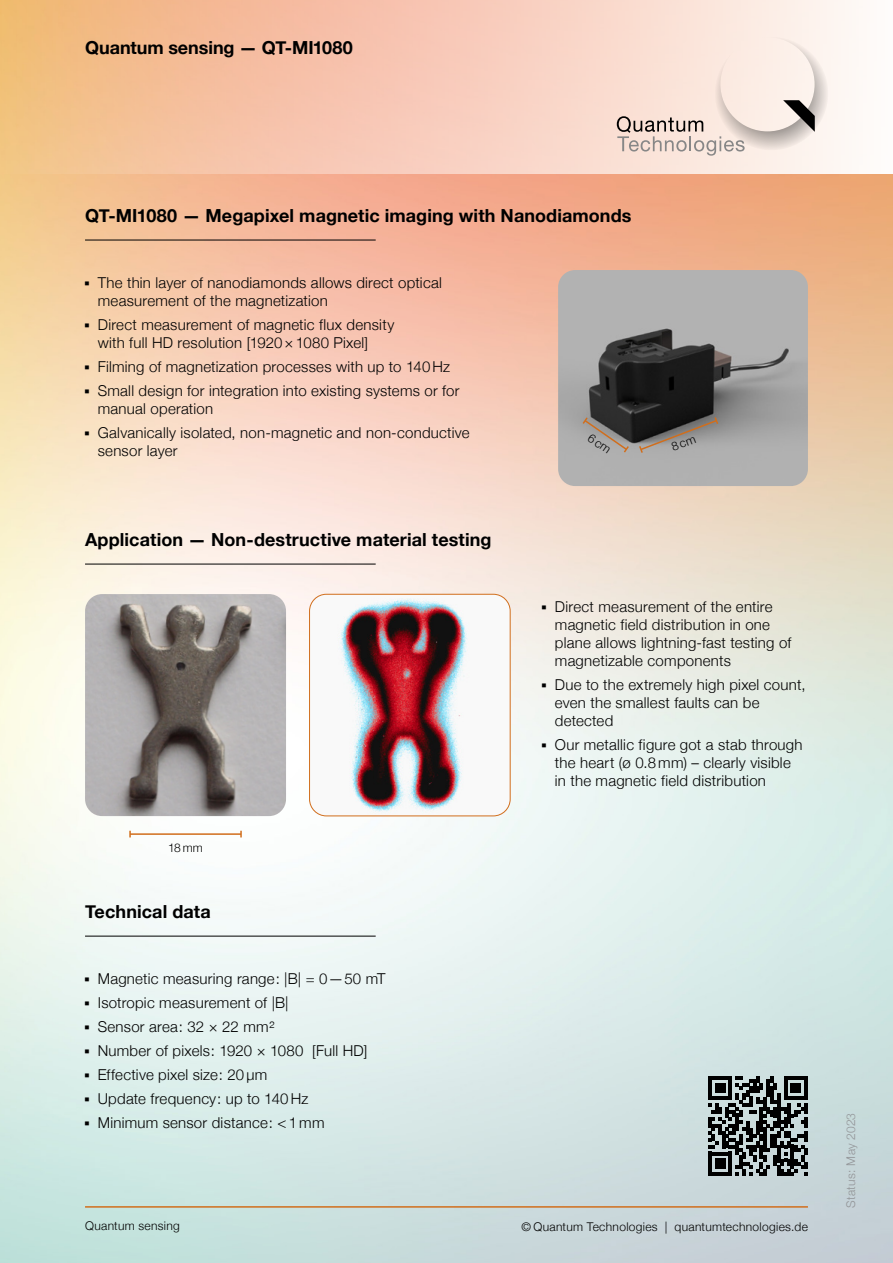
<style>
.page{position:relative;width:893px;height:1263px;background:#fff}
.page>*{position:absolute;margin:0;border:0;box-sizing:border-box;transform-origin:0 0}
.t1{font:700 18px "Helvetica Neue";letter-spacing:.005em;color:#000}
.t2{font:300 15px/18px "Helvetica Neue";letter-spacing:.015em;color:#000}
.t3{font:300 12px "Helvetica Neue";letter-spacing:.025em;color:#000}
.t4{font:300 12px "Helvetica Neue";letter-spacing:.015em;color:#929497}
</style>
<div class="page">
<img style="left:0;top:174px;width:893px;height:1089px">
<svg style="left:0;top:0;width:856px;height:174px;background:#f6cbb0"></svg>
<hr style="left:85px;top:1206px;width:723px;height:2px;background:#d16e1c">
<hr style="left:85px;top:240px;width:291px;height:1px;background:#000">
<hr style="left:85px;top:564px;width:291px;height:1px;background:#000">
<img style="left:85px;top:594px;width:201px;height:222px">
<img style="left:309px;top:594px;width:201px;height:222px">
<div style="left:309px;top:594px;width:201px;height:222px;border:1px solid #d16e1c;border-radius:17px"></div>
<hr style="left:130px;top:833px;width:111px;height:2px;background:#d16e1c">
<hr style="left:85px;top:936px;width:291px;height:1px;background:#000">
<img style="left:558px;top:270px;width:250px;height:216px">
<svg style="left:617px;top:36px;width:211px;height:120px;background:#ecdbd3"></svg>
<svg style="left:708px;top:1076px;width:100px;height:100px;background:#565e5e"></svg>
<svg style="left:85px;top:281px;width:4px;height:4px"></svg>
<svg style="left:85px;top:323px;width:4px;height:4px"></svg>
<svg style="left:85px;top:365px;width:4px;height:4px"></svg>
<svg style="left:85px;top:389px;width:4px;height:4px"></svg>
<svg style="left:85px;top:431px;width:4px;height:4px"></svg>
<svg style="left:85px;top:977px;width:4px;height:4px"></svg>
<svg style="left:85px;top:1001px;width:4px;height:4px"></svg>
<svg style="left:85px;top:1025px;width:4px;height:4px"></svg>
<svg style="left:85px;top:1049px;width:4px;height:4px"></svg>
<svg style="left:85px;top:1073px;width:4px;height:4px"></svg>
<svg style="left:85px;top:1097px;width:4px;height:4px"></svg>
<svg style="left:85px;top:1121px;width:4px;height:4px"></svg>
<svg style="left:542px;top:605px;width:4px;height:4px"></svg>
<svg style="left:542px;top:683px;width:4px;height:4px"></svg>
<svg style="left:542px;top:743px;width:4px;height:4px"></svg>
<svg style="left:638px;top:416px;width:81px;height:38px;background:#736e6a"></svg>
<svg style="left:581px;top:416px;width:49px;height:38px;background:#86817d"></svg>
<p class="t1" style="left:85px;top:33px;width:269px">Quantum sensing — QT-MI1080</p>
<p class="t1" style="left:85px;top:201px;width:548px">QT-MI1080 — Megapixel magnetic imaging with Nanodiamonds</p>
<p class="t2" style="left:98px;top:273px;width:346px">The thin layer of nanodiamonds allows direct optical measurement of the magnetization</p>
<p class="t2" style="left:98px;top:315px;width:298px">Direct measurement of magnetic flux density with full HD resolution [1920×1080 Pixel]</p>
<p class="t2" style="left:98px;top:354px;width:363px;line-height:24px">Filming of magnetization processes with up to 140 Hz<br>Small design for integration into existing systems or for</p>
<p class="t2" style="left:98px;top:396px;width:373px;line-height:24px">manual operation<br>Galvanically isolated, non-magnetic and non-conductive</p>
<p class="t2" style="left:98px;top:441px;width:81px">sensor layer</p>
<p class="t1" style="left:85px;top:525px;width:408px">Application — Non-destructive material testing</p>
<p class="t3" style="left:168px;top:838px;width:36px">18 mm</p>
<p class="t1" style="left:85px;top:897px;width:127px">Technical data</p>
<p class="t2" style="left:98px;top:966px;width:289px;line-height:24px">Magnetic measuring range: |B| = 0—50 mT<br>Isotropic measurement of |B|<br>Sensor area: 32 × 22 mm²<br>Number of pixels: 1920 × 1080 [Full HD]<br>Effective pixel size: 20 µm<br>Update frequency: up to 140 Hz<br>Minimum sensor distance: &lt;1 mm</p>
<p class="t2" style="left:555px;top:597px;width:238px">Direct measurement of the entire magnetic field distribution in one plane allows lightning-fast testing of magnetizable components</p>
<p class="t2" style="left:555px;top:675px;width:252px">Due to the extremely high pixel count, even the smallest faults can be detected</p>
<p class="t2" style="left:555px;top:735px;width:249px">Our metallic figure got a stab through the heart (ø 0.8 mm) – clearly visible in the magnetic field distribution</p>
<p class="t3" style="left:85px;top:1216px;width:96px">Quantum sensing</p>
<p class="t3" style="left:521px;top:1217px;width:288px">© Quantum Technologies | quantumtechnologies.de</p>
<p class="t4" style="left:841px;top:1208px;width:96px;rotate:-90deg">Status: May 2023</p>
</div>
